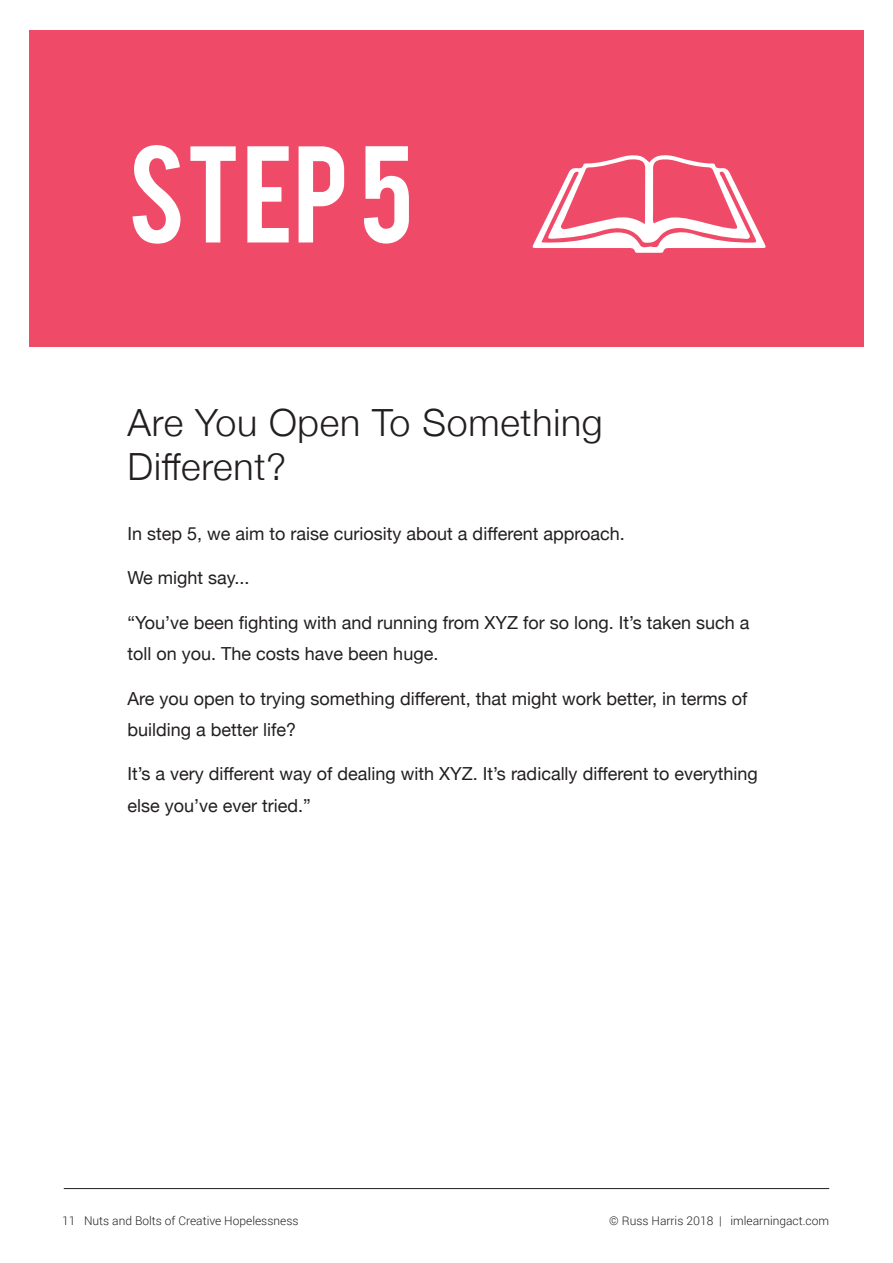
<style>
.page{position:relative;width:893px;height:1263px;background:#fff}
.page>*{position:absolute;margin:0;border:0;box-sizing:border-box;transform-origin:0 0}
.t1{font:108px "Bebas";color:#fff}
.t2{font:300 37.5px/43.5px "Helvetica Neue";letter-spacing:.02em;color:#231f20}
.t3{font:18px/31.5px "Helvetica Neue";color:#231f20}
.t4{font:300 12px "Roboto";color:#231f20}
</style>
<div class="page">
<hr style="left:64px;top:1188px;width:765px;height:1px;background:#231f20">
<div style="left:30px;top:30px;width:834px;height:317px;background:#ef4b68"></div>
<svg style="left:532px;top:155px;width:234px;height:98px"></svg>
<h1 class="t1" style="left:128px;top:116px;width:288px">STEP 5</h1>
<h2 class="t2" style="left:128px;top:398px;width:477px">Are You Open To Something<br>Different?</h2>
<p class="t3" style="left:128px;top:519px;width:499px">In step 5, we aim to raise curiosity about a different approach.</p>
<p class="t3" style="left:128px;top:563px;width:124px">We might say...</p>
<p class="t3" style="left:128px;top:608px;width:623px">“You’ve been fighting with and running from XYZ for so long. It’s taken such a toll on you. The costs have been huge.</p>
<p class="t3" style="left:128px;top:683px;width:621px">Are you open to trying something different, that might work better, in terms of building a better life?</p>
<p class="t3" style="left:128px;top:759px;width:632px">It’s a very different way of dealing with XYZ. It’s radically different to everything else you’ve ever tried.”</p>
<p class="t4" style="left:62px;top:1212px;width:238px">11 Nuts and Bolts of Creative Hopelessness</p>
<p class="t4" style="left:609px;top:1212px;width:221px">© Russ Harris 2018 | imlearningact.com</p>
</div>
